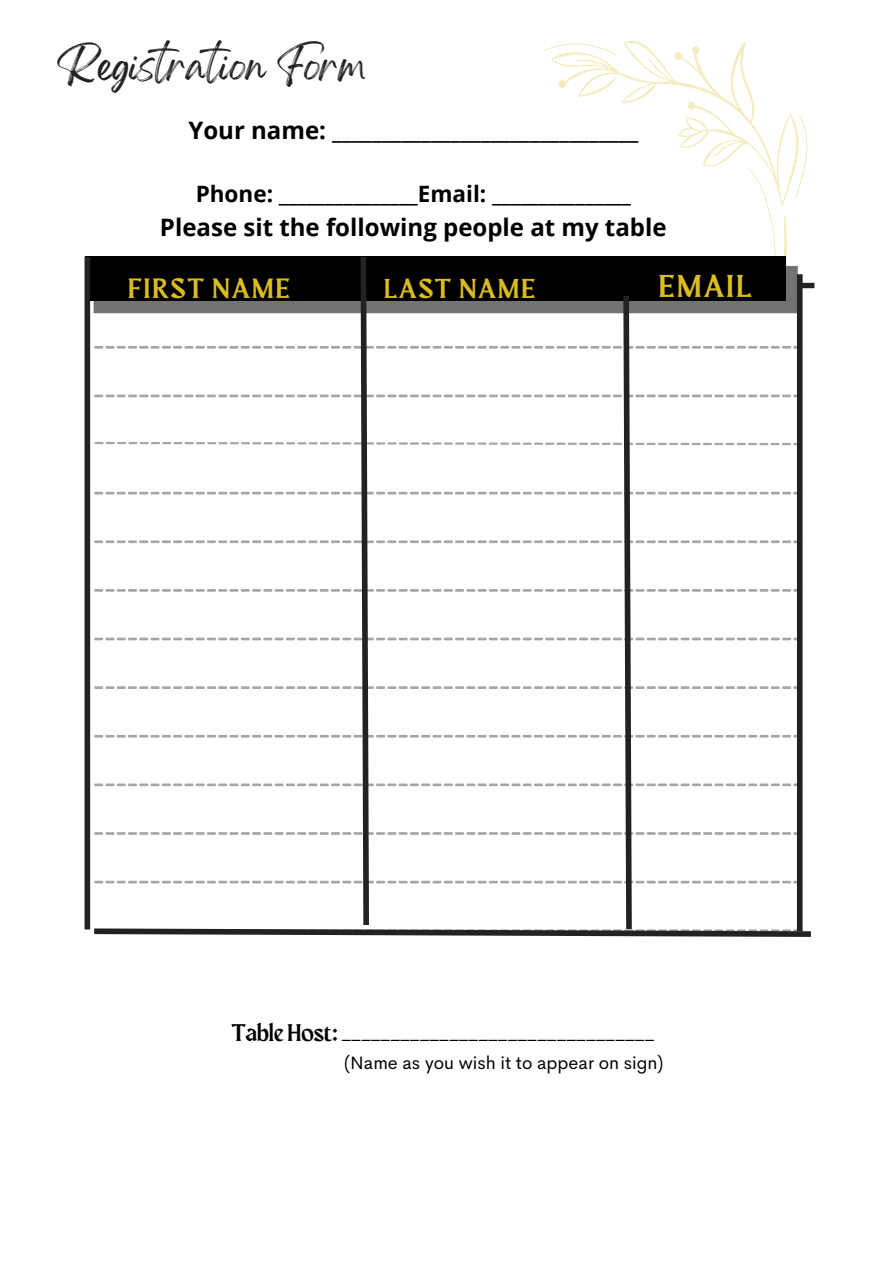
<style>
.page{position:relative;width:894px;height:1264px;background:#fff}
.page>*{position:absolute;margin:0;border:0;box-sizing:border-box;transform-origin:0 0}
.t1{font:31.65px "Maragsa Display";letter-spacing:.08em;color:#dbbd20}
.t2{font:31.2px "Gellatio";color:#222}
.t3{font:27.9px "Maragsa Display";letter-spacing:.08em;color:#dbbd20}
.t4{font:27.3px "Maragsa Display";letter-spacing:.08em;color:#dbbd20}
.t5{font:700 24px "Open Sans";color:#000}
.t6{font:24px "Maragsa Display";color:#000}
.t7{font:700 22.5px "Open Sans";color:#000}
.t8{font:18px "Cerebri Sans";color:#000}
</style>
<div class="page">
<svg style="left:544px;top:41px;width:264px;height:210px"></svg>
<div style="left:84px;top:257px;width:6px;height:672px;background:#222"></div>
<svg style="left:88px;top:251px;width:727px;height:686px"></svg>
<p class="t2" style="left:57px;top:58px;width:311px">Registration Form</p>
<p class="t5" style="left:188px;top:113px;width:451px">Your name: _______________________________</p>
<p class="t7" style="left:196px;top:178px;width:437px">Phone: _______________Email: _______________</p>
<p class="t5" style="left:160px;top:210px;width:508px">Please sit the following people at my table</p>
<p class="t3" style="left:128px;top:276px;width:163px">FIRST NAME</p>
<p class="t4" style="left:384px;top:276px;width:152px">LAST NAME</p>
<p class="t1" style="left:658px;top:272px;width:94px">EMAIL</p>
<p class="t6" style="left:232px;top:1022px;width:424px">Table Host: ________________________________</p>
<p class="t8" style="left:344px;top:1050px;width:321px">(Name as you wish it to appear on sign)</p>
</div>
